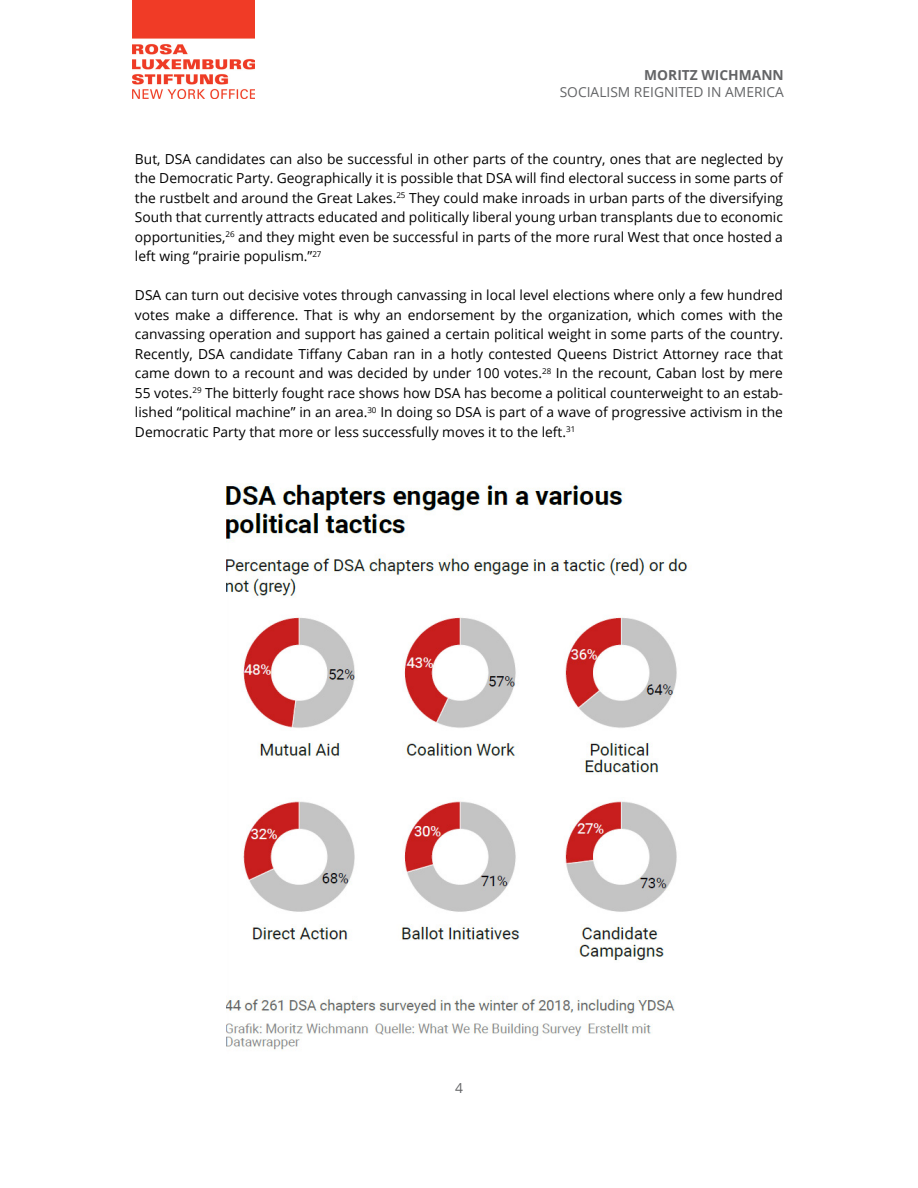
<style>
.page{position:relative;width:918px;height:1188px;background:#fff}
.page>*{position:absolute;margin:0;border:0;box-sizing:border-box;transform-origin:0 0}
.t1{font:13.8px/19.5px "Open Sans";color:#000;text-align:justify}
.t2{font:13.8px "Open Sans";color:#636466}
.t3{font:700 13.8px "Open Sans";color:#636466}
</style>
<div class="page">
<img style="left:132px;top:0;width:123px;height:98px">
<img style="left:226px;top:484px;width:462px;height:566px">
<p class="t3" style="left:644px;top:65px;width:141px">MORITZ WICHMANN</p>
<p class="t2" style="left:560px;top:82px;width:226px">SOCIALISM REIGNITED IN AMERICA</p>
<p class="t1" style="left:135px;top:149px;width:650px">But, DSA candidates can also be successful in other parts of the country, ones that are neglected by the Democratic Party. Geographically it is possible that DSA will find electoral success in some parts of the rustbelt and around the Great Lakes.<sup>25</sup> They could make inroads in urban parts of the diversifying South that currently attracts educated and politically liberal young urban transplants due to economic opportunities,<sup>26</sup> and they might even be successful in parts of the more rural West that once hosted a left wing “prairie populism.”<sup>27</sup></p>
<p class="t1" style="left:135px;top:285px;width:650px">DSA can turn out decisive votes through canvassing in local level elections where only a few hundred votes make a difference. That is why an endorsement by the organization, which comes with the canvassing operation and support has gained a certain political weight in some parts of the country.<br>Recently, DSA candidate Tiffany Caban ran in a hotly contested Queens District Attorney race that came down to a recount and was decided by under 100 votes.<sup>28</sup> In the recount, Caban lost by mere 55 votes.<sup>29</sup> The bitterly fought race shows how DSA has become a political counterweight to an estab&shy;lished “political machine” in an area.<sup>30</sup> In doing so DSA is part of a wave of progressive activism in the Democratic Party that more or less successfully moves it to the left.<sup>31</sup></p>
<p class="t2" style="left:455px;top:1078px;width:9px">4</p>
</div>
